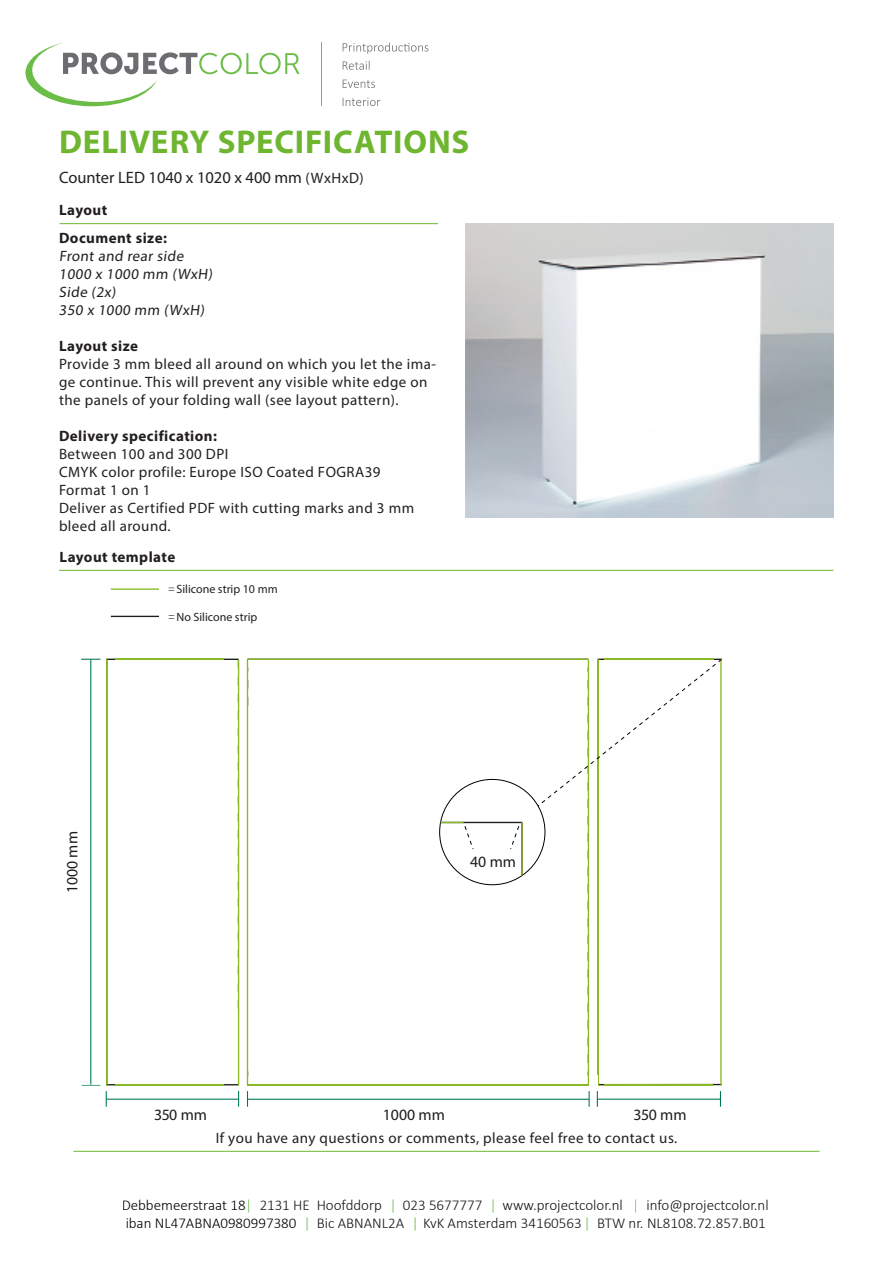
<style>
.page{position:relative;width:893px;height:1263px;background:#fff}
.page>*{position:absolute;margin:0;border:0;box-sizing:border-box;transform-origin:0 0}
.t1{font:700 33px "Myriad Pro";letter-spacing:.025em;color:#6fb630}
.t2{font:16.5px "Myriad Pro";color:#231f20}
.t3{font:15.75px "Myriad Pro";color:#1d1d1b}
.t4{font:15px/18px "Myriad Pro";letter-spacing:.03em;color:#231f20}
.t5{font:300 15px/18px "Calibri";color:#121416}
.t6{font:700 15px "Myriad Pro";letter-spacing:.03em;color:#231f20}
.t7{font:13.65px/28px "Myriad Pro";color:#231f20}
.t8{font:12px "Myriad Pro";color:#231f20}
.s1{font-size:15px}
.s2{color:#000001}
.s3{color:#68bc46}
</style>
<div class="page">
<hr style="left:321px;top:43px;width:1px;height:63px;background:#6bbd48">
<svg style="left:26px;top:43px;width:274px;height:63px"></svg>
<svg style="left:343px;top:43px;width:85px;height:11px"></svg>
<svg style="left:343px;top:61px;width:27px;height:9px"></svg>
<svg style="left:343px;top:80px;width:32px;height:8px"></svg>
<svg style="left:343px;top:98px;width:37px;height:8px"></svg>
<hr style="left:60px;top:223px;width:378px;height:1px;background:#6fb630">
<hr style="left:59px;top:570px;width:774px;height:1px;background:#6fb630">
<hr style="left:73px;top:1151px;width:746px;height:1px;background:#6fb630">
<img style="left:466px;top:224px;width:367px;height:294px">
<hr style="left:247px;top:1084px;width:475px;height:2px;background:#1d1d1b">
<svg style="left:81px;top:659px;width:19px;height:1px"></svg>
<hr style="left:90px;top:659px;width:1px;height:426px;background:#007858">
<hr style="left:248px;top:1099px;width:341px;height:1px;background:#007858">
<hr style="left:597px;top:1099px;width:124px;height:1px;background:#007858">
<svg style="left:720px;top:1091px;width:1px;height:16px"></svg>
<svg style="left:597px;top:1091px;width:1px;height:16px"></svg>
<svg style="left:589px;top:1091px;width:1px;height:16px"></svg>
<svg style="left:247px;top:1091px;width:1px;height:16px"></svg>
<hr style="left:107px;top:1099px;width:132px;height:1px;background:#007858">
<svg style="left:238px;top:1091px;width:1px;height:16px"></svg>
<svg style="left:82px;top:1085px;width:25px;height:22px"></svg>
<hr style="left:247px;top:1084px;width:341px;height:1px;background:#89b925">
<hr style="left:106px;top:659px;width:1px;height:426px;background:#89b925">
<hr style="left:720px;top:659px;width:2px;height:426px;background:#89b925">
<hr style="left:111px;top:588px;width:48px;height:2px;background:#89b925">
<hr style="left:111px;top:616px;width:48px;height:1px;background:#1d1d1b">
<hr style="left:116px;top:659px;width:108px;height:1px;background:#89b925">
<hr style="left:588px;top:660px;width:1px;height:425px;background:#89b925">
<hr style="left:597px;top:659px;width:2px;height:426px;background:#89b925">
<hr style="left:116px;top:1084px;width:108px;height:1px;background:#89b925">
<hr style="left:605px;top:1084px;width:108px;height:1px;background:#89b925">
<hr style="left:238px;top:660px;width:1px;height:425px;background:#89b925">
<hr style="left:247px;top:660px;width:1px;height:425px;background:#89b925">
<hr style="left:247px;top:659px;width:341px;height:1px;background:#89b925">
<div style="left:589px;top:1075px;width:8px;height:14px;background:#fff"></div>
<svg style="left:537px;top:659px;width:185px;height:416px"></svg>
<svg style="left:439px;top:821px;width:84px;height:56px"></svg>
<h1 class="t1" style="left:59px;top:120px;width:412px">DELIVERY SPECIFICATIONS</h1>
<p class="t2" style="left:59px;top:168px;width:306px">Counter LED 1040 x 1020 x 400 mm <span class="s1">(WxHxD)</span></p>
<p class="t6" style="left:59px;top:200px;width:50px">Layout</p>
<p class="t6" style="left:59px;top:228px;width:109px">Document size:</p>
<p class="t4" style="left:59px;top:247px;width:157px">Front and rear side<br>1000 x 1000 mm (WxH)<br>Side (2x)<br>350 x 1000 mm (WxH)</p>
<p class="t6" style="left:59px;top:336px;width:80px">Layout size</p>
<p class="t4" style="left:59px;top:355px;width:379px">Provide 3 mm bleed all around on which you let the ima&shy;ge continue. This will prevent any visible white edge on the panels of your folding wall (see layout pattern).</p>
<p class="t6" style="left:59px;top:426px;width:160px">Delivery specification:</p>
<p class="t4" style="left:59px;top:445px;width:357px">Between 100 and 300 DPI<br>CMYK color profile: Europe ISO Coated FOGRA39<br>Format 1 on 1<br>Deliver as Certified PDF with cutting marks and 3 mm bleed all around.</p>
<p class="t6" style="left:60px;top:547px;width:117px">Layout template</p>
<p class="t3" style="left:62px;top:893px;width:64px;rotate:-90deg">1000 mm</p>
<p class="t7" style="left:177px;top:575px;width:124px">Siliconen strip 10 mm<br>Geen Siliconen strip</p>
<p class="t8" style="left:176px;top:582px;width:103px">Silicone strip 10 mm</p>
<p class="t8" style="left:176px;top:610px;width:82px">No Silicone strip</p>
<p class="t3" style="left:470px;top:852px;width:47px">40 mm</p>
<p class="t3" style="left:154px;top:1105px;width:54px">350 mm</p>
<p class="t3" style="left:383px;top:1105px;width:64px">1000 mm</p>
<p class="t3" style="left:634px;top:1105px;width:54px">350 mm</p>
<p class="t4" style="left:216px;top:1128px;width:463px">If you have any questions or comments, please feel free to contact us.</p>
<p class="t5" style="left:122px;top:1195px;width:649px"><span class="s2">Debbemeerstraat 18</span> <span class="s3">|</span> 2131 HE Hoofddorp <span class="s3">|</span> 023 5677777 <span class="s3">|</span> www.projectcolor.nl <span class="s3">|</span> info@projectcolor.nl <span class="s2">iban NL47ABNA0980997380</span> <span class="s3">|</span> Bic ABNANL2A <span class="s3">|</span> KvK Amsterdam 34160563 <span class="s3">|</span> BTW nr. NL8108.72.857.B01</p>
</div>
